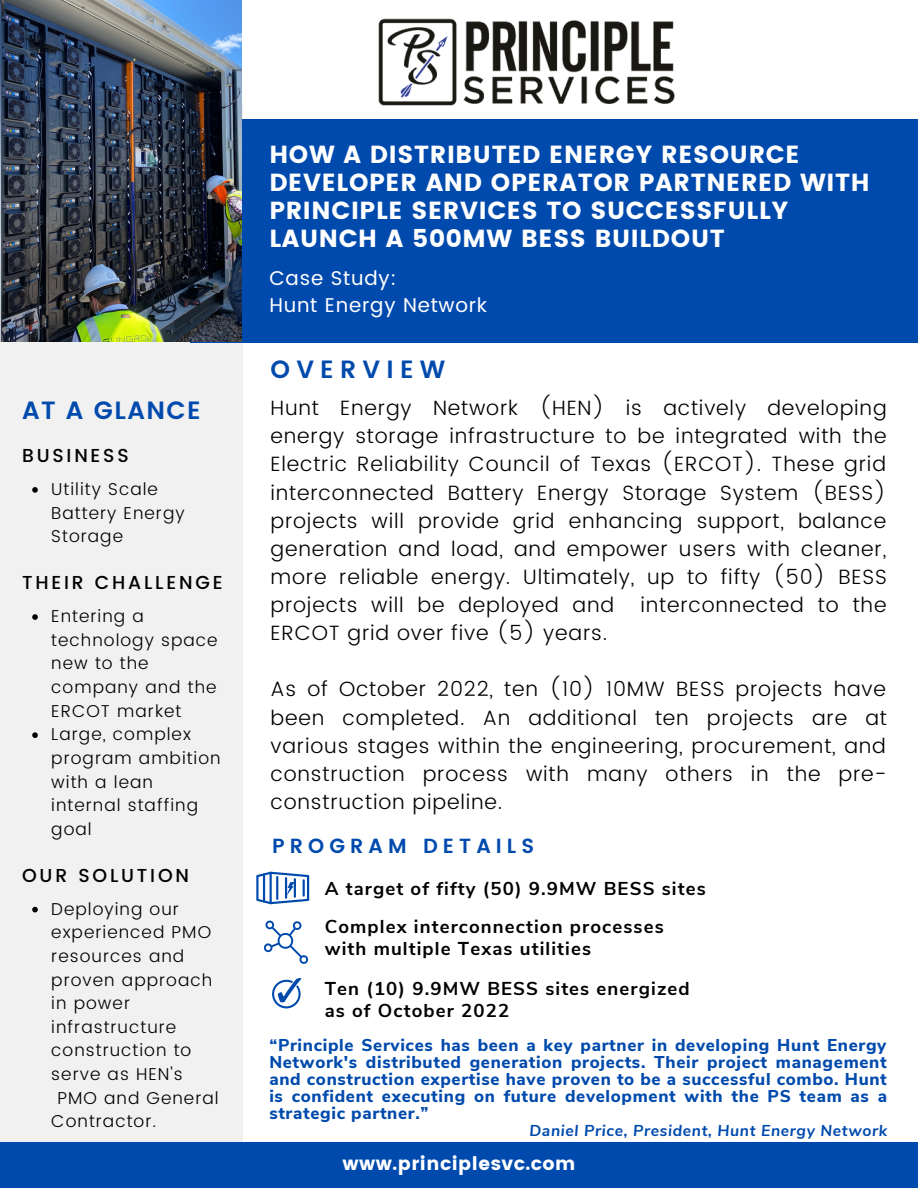
<style>
.page{position:relative;width:918px;height:1188px;background:#fff}
.page>*{position:absolute;margin:0;border:0;box-sizing:border-box;transform-origin:0 0}
.t1{font:600 24.9px "Poppins";letter-spacing:.055em;color:#004aad}
.t2{font:600 24.9px "Poppins";letter-spacing:.25em;color:#004aad}
.t3{font:24.75px/28.2px "Poppins";letter-spacing:.03em;color:#fff}
.t4{font:300 20.7px/28.2px "Poppins";letter-spacing:.04em;color:#000;text-align:justify}
.t5{font:600 20.4px "Poppins";letter-spacing:.25em;color:#004aad}
.t6{font:19.95px/27px "Poppins";letter-spacing:.04em;color:#fff}
.t7{font:500 18.75px "Poppins";letter-spacing:.15em;color:#000}
.t8{font:18.75px "Poppins";letter-spacing:.03em;color:#fff}
.t9{font:700 18.6px/21.3px "Nunito Sans";letter-spacing:.06em;color:#000}
.t10{font:300 17.25px/23.7px "Poppins";letter-spacing:.06em;color:#000}
.t11{font:800 17.1px/16.8px "Nunito Sans";letter-spacing:.04em;color:#004aad;text-align:justify}
.t12{font:italic 700 15.75px "Nunito Sans";letter-spacing:.04em;color:#004aad}
</style>
<div class="page">
<div style="left:0;top:105px;width:242px;height:1083px;background:#f1f1f1"></div>
<div style="left:190px;top:119px;width:728px;height:223px;background:#004aad"></div>
<div style="left:0;top:1142px;width:918px;height:46px;background:#004aad"></div>
<img style="left:0;top:0;width:242px;height:342px">
<img style="left:379px;top:18px;width:296px;height:87px">
<svg style="left:256px;top:872px;width:53px;height:32px"></svg>
<svg style="left:272px;top:978px;width:29px;height:30px"></svg>
<svg style="left:264px;top:921px;width:44px;height:43px"></svg>
<svg style="left:32px;top:907px;width:6px;height:5px"></svg>
<svg style="left:32px;top:614px;width:6px;height:6px"></svg>
<svg style="left:32px;top:732px;width:6px;height:6px"></svg>
<svg style="left:32px;top:487px;width:6px;height:6px"></svg>
<p class="t1" style="left:22px;top:396px;width:180px">AT A GLANCE</p>
<p class="t7" style="left:22px;top:445px;width:108px">BUSINESS</p>
<p class="t10" style="left:51px;top:477px;width:135px">Utility Scale<br>Battery Energy<br>Storage</p>
<p class="t7" style="left:22px;top:572px;width:202px">THEIR CHALLENGE</p>
<p class="t10" style="left:51px;top:604px;width:171px">Entering a technology space new to the company and the<br>ERCOT market<br>Large, complex program ambition with a lean internal staffing goal</p>
<p class="t7" style="left:22px;top:864px;width:168px">OUR SOLUTION</p>
<p class="t10" style="left:51px;top:897px;width:129px">Deploying our</p>
<p class="t10" style="left:51px;top:921px;width:161px">experienced PMO</p>
<p class="t10" style="left:51px;top:944px;width:134px">resources and</p>
<p class="t10" style="left:51px;top:968px;width:162px">proven approach</p>
<p class="t10" style="left:51px;top:991px;width:80px">in power</p>
<p class="t10" style="left:51px;top:1015px;width:127px">infrastructure</p>
<p class="t10" style="left:51px;top:1039px;width:142px">construction to</p>
<p class="t10" style="left:51px;top:1062px;width:133px">serve as HEN's</p>
<p class="t10" style="left:57px;top:1086px;width:163px">PMO and General</p>
<p class="t10" style="left:51px;top:1110px;width:106px">Contractor.</p>
<p class="t3" style="left:269px;top:140px;width:602px">HOW A DISTRIBUTED ENERGY RESOURCE DEVELOPER AND OPERATOR PARTNERED WITH PRINCIPLE SERVICES TO SUCCESSFULLY LAUNCH A 500MW BESS BUILDOUT</p>
<p class="t6" style="left:269px;top:265px;width:219px">Case Study:<br>Hunt Energy Network</p>
<p class="t2" style="left:271px;top:355px;width:176px">OVERVIEW</p>
<p class="t4" style="left:271px;top:394px;width:618px">Hunt Energy Network (HEN) is actively developing energy storage infrastructure to be integrated with the Electric Reliability Council of Texas (ERCOT). These grid interconnected Battery Energy Storage System (BESS) projects will provide grid enhancing support, balance generation and load, and empower users with cleaner, more reliable energy. Ultimately, up to fifty (50) BESS projects will be deployed and</p>
<p class="t4" style="left:640px;top:591px;width:248px">interconnected to the</p>
<p class="t4" style="left:271px;top:619px;width:338px">ERCOT grid over five (5) years.</p>
<p class="t4" style="left:271px;top:675px;width:618px">As of October 2022, ten (10) 10MW BESS projects have been completed. An additional ten projects are at various stages within the engineering, procurement, and construction process with many others in the pre&shy;construction pipeline.</p>
<p class="t5" style="left:272px;top:834px;width:264px">PROGRAM DETAILS</p>
<p class="t9" style="left:325px;top:878px;width:383px">A target of fifty (50) 9.9MW BESS sites</p>
<p class="t9" style="left:325px;top:917px;width:341px">Complex interconnection processes with multiple Texas utilities</p>
<p class="t9" style="left:325px;top:978px;width:367px">Ten (10) 9.9MW BESS sites energized as of October 2022</p>
<p class="t11" style="left:269px;top:1037px;width:619px">“Principle Services has been a key partner in developing Hunt Energy Network's distributed generation projects. Their project management and construction expertise have proven to be a successful combo. Hunt is confident executing on future development with the PS team as a strategic partner.”</p>
<p class="t12" style="left:529px;top:1120px;width:359px">Daniel Price, President, Hunt Energy Network</p>
<p class="t8" style="left:342px;top:1153px;width:235px">www.principlesvc.com</p>
</div>
